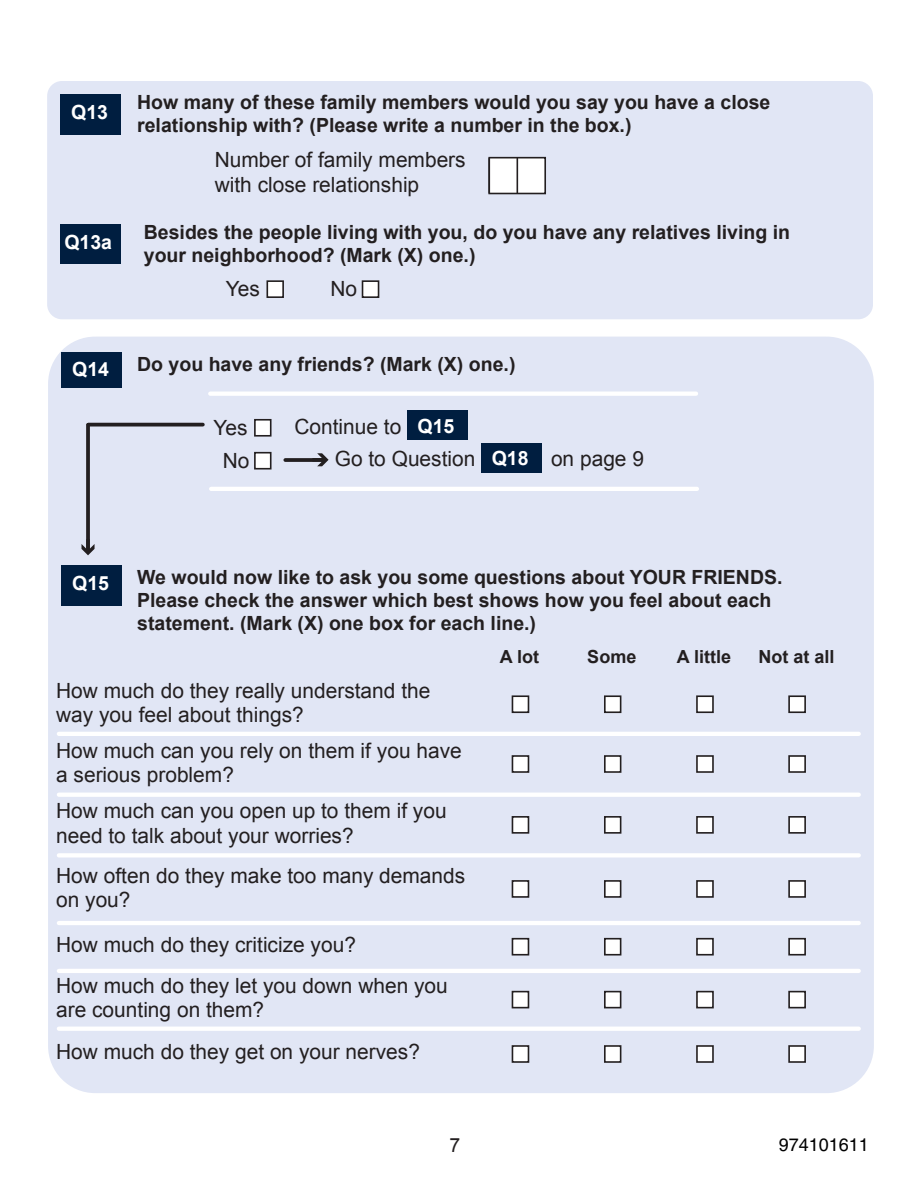
<style>
.page{position:relative;width:918px;height:1188px;background:#fff}
.page>*{position:absolute;margin:0;border:0;box-sizing:border-box;transform-origin:0 0}
.ParaStyle04-Leading{font:21px/24.2px "Arial";color:#231f20}
.ParaStyle14-Leading{font:21px "Arial";color:#231f20}
.ParaStyle12-Leading{font:21px "Arial";color:#231f20}
.ParaStyle01-Leading{font:21px "Arial";color:#231f20}
.ParaStyle30-Leading{font:21px "Arial";color:#231f20}
.ParaStyle01-Leading-2{font:700 19.5px/23.4px "Arial";color:#231f20}
.ParaStyle01-Leading-3{font:700 19.5px "Arial";color:#fff}
.ParaStyle01-Leading-4{font:19.5px "Arial";color:#231f20}
.ParaStyle01-Leading-5{font:700 18px "Arial";color:#231f20}
.t1{font:18px "Helvetica";color:#000}
</style>
<div class="page">
<div style="left:47px;top:81px;width:826px;height:238px;background:#e1e6f5;border-radius:15px"></div>
<div style="left:489px;top:158px;width:56px;height:36px;background:#fff"></div>
<div style="left:488px;top:157px;width:58px;height:37px;border:2px solid #231f20"></div>
<hr style="left:488px;top:158px;width:2px;height:35px;background:#231f20">
<hr style="left:517px;top:158px;width:1px;height:35px;background:#231f20">
<div style="left:48px;top:337px;width:826px;height:756px;background:#e1e6f5;border-radius:47px"></div>
<div style="left:255px;top:420px;width:16px;height:16px;background:#fff"></div>
<div style="left:254px;top:419px;width:18px;height:18px;border:2px solid #231f20"></div>
<div style="left:255px;top:453px;width:16px;height:16px;background:#fff"></div>
<div style="left:254px;top:452px;width:18px;height:18px;border:2px solid #231f20"></div>
<div style="left:512px;top:696px;width:16px;height:16px;background:#fff"></div>
<div style="left:512px;top:695px;width:17px;height:18px;border:2px solid #231f20"></div>
<div style="left:605px;top:696px;width:16px;height:16px;background:#fff"></div>
<div style="left:604px;top:695px;width:17px;height:18px;border:2px solid #231f20"></div>
<div style="left:697px;top:696px;width:16px;height:16px;background:#fff"></div>
<div style="left:696px;top:695px;width:18px;height:18px;border:2px solid #231f20"></div>
<div style="left:789px;top:696px;width:16px;height:16px;background:#fff"></div>
<div style="left:788px;top:695px;width:18px;height:18px;border:2px solid #231f20"></div>
<hr style="left:59px;top:732px;width:800px;height:4px;background:#fff">
<hr style="left:59px;top:793px;width:800px;height:4px;background:#fff">
<div style="left:59px;top:853px;width:800px;height:5px;background:#fff"></div>
<hr style="left:59px;top:921px;width:800px;height:4px;background:#fff">
<hr style="left:59px;top:969px;width:800px;height:4px;background:#fff">
<hr style="left:59px;top:1027px;width:800px;height:4px;background:#fff">
<div style="left:62px;top:566px;width:60px;height:40px;background:#001e40"></div>
<div style="left:512px;top:1046px;width:16px;height:16px;background:#fff"></div>
<div style="left:512px;top:1045px;width:17px;height:18px;border:2px solid #231f20"></div>
<div style="left:605px;top:1046px;width:16px;height:16px;background:#fff"></div>
<div style="left:604px;top:1045px;width:17px;height:18px;border:2px solid #231f20"></div>
<div style="left:697px;top:1046px;width:16px;height:16px;background:#fff"></div>
<div style="left:696px;top:1045px;width:18px;height:18px;border:2px solid #231f20"></div>
<div style="left:789px;top:1046px;width:16px;height:16px;background:#fff"></div>
<div style="left:788px;top:1045px;width:18px;height:18px;border:2px solid #231f20"></div>
<hr style="left:210px;top:392px;width:486px;height:4px;background:#fff">
<hr style="left:211px;top:487px;width:486px;height:4px;background:#fff">
<div style="left:407px;top:410px;width:60px;height:30px;background:#001e40"></div>
<svg style="left:285px;top:458px;width:27px;height:4px"></svg>
<div style="left:481px;top:443px;width:61px;height:29px;background:#001e40"></div>
<div style="left:512px;top:756px;width:16px;height:16px;background:#fff"></div>
<div style="left:512px;top:755px;width:17px;height:18px;border:2px solid #231f20"></div>
<div style="left:605px;top:756px;width:16px;height:16px;background:#fff"></div>
<div style="left:604px;top:755px;width:17px;height:18px;border:2px solid #231f20"></div>
<div style="left:697px;top:756px;width:16px;height:16px;background:#fff"></div>
<div style="left:696px;top:755px;width:18px;height:18px;border:2px solid #231f20"></div>
<div style="left:789px;top:756px;width:16px;height:16px;background:#fff"></div>
<div style="left:788px;top:755px;width:18px;height:18px;border:2px solid #231f20"></div>
<div style="left:512px;top:817px;width:16px;height:16px;background:#fff"></div>
<div style="left:512px;top:816px;width:17px;height:18px;border:2px solid #231f20"></div>
<div style="left:605px;top:817px;width:16px;height:16px;background:#fff"></div>
<div style="left:604px;top:816px;width:17px;height:18px;border:2px solid #231f20"></div>
<div style="left:697px;top:817px;width:16px;height:16px;background:#fff"></div>
<div style="left:696px;top:816px;width:18px;height:18px;border:2px solid #231f20"></div>
<div style="left:789px;top:817px;width:16px;height:16px;background:#fff"></div>
<div style="left:788px;top:816px;width:18px;height:18px;border:2px solid #231f20"></div>
<div style="left:512px;top:881px;width:16px;height:16px;background:#fff"></div>
<div style="left:512px;top:880px;width:17px;height:18px;border:2px solid #231f20"></div>
<div style="left:605px;top:881px;width:16px;height:16px;background:#fff"></div>
<div style="left:604px;top:880px;width:17px;height:18px;border:2px solid #231f20"></div>
<div style="left:697px;top:881px;width:16px;height:16px;background:#fff"></div>
<div style="left:696px;top:880px;width:18px;height:18px;border:2px solid #231f20"></div>
<div style="left:789px;top:881px;width:16px;height:16px;background:#fff"></div>
<div style="left:788px;top:880px;width:18px;height:18px;border:2px solid #231f20"></div>
<div style="left:512px;top:939px;width:16px;height:16px;background:#fff"></div>
<div style="left:512px;top:938px;width:17px;height:18px;border:2px solid #231f20"></div>
<div style="left:605px;top:939px;width:16px;height:16px;background:#fff"></div>
<div style="left:604px;top:938px;width:17px;height:18px;border:2px solid #231f20"></div>
<div style="left:697px;top:939px;width:16px;height:16px;background:#fff"></div>
<div style="left:696px;top:938px;width:18px;height:18px;border:2px solid #231f20"></div>
<div style="left:789px;top:939px;width:16px;height:16px;background:#fff"></div>
<div style="left:788px;top:938px;width:18px;height:18px;border:2px solid #231f20"></div>
<div style="left:512px;top:992px;width:16px;height:16px;background:#fff"></div>
<div style="left:512px;top:991px;width:17px;height:17px;border:2px solid #231f20"></div>
<div style="left:605px;top:992px;width:16px;height:16px;background:#fff"></div>
<div style="left:604px;top:991px;width:17px;height:17px;border:2px solid #231f20"></div>
<div style="left:697px;top:992px;width:16px;height:16px;background:#fff"></div>
<div style="left:696px;top:991px;width:18px;height:17px;border:2px solid #231f20"></div>
<div style="left:789px;top:992px;width:16px;height:16px;background:#fff"></div>
<div style="left:788px;top:991px;width:18px;height:17px;border:2px solid #231f20"></div>
<div style="left:62px;top:352px;width:60px;height:36px;background:#001e40"></div>
<svg style="left:86px;top:425px;width:4px;height:114px"></svg>
<svg style="left:89px;top:423px;width:114px;height:4px"></svg>
<div style="left:61px;top:224px;width:60px;height:40px;background:#001e40"></div>
<div style="left:267px;top:281px;width:16px;height:16px;background:#fff"></div>
<div style="left:266px;top:280px;width:18px;height:18px;border:2px solid #231f20"></div>
<div style="left:363px;top:281px;width:16px;height:16px;background:#fff"></div>
<div style="left:362px;top:280px;width:17px;height:18px;border:2px solid #231f20"></div>
<div style="left:61px;top:94px;width:60px;height:40px;background:#001e40"></div>
<svg style="left:312px;top:453px;width:17px;height:13px"></svg>
<svg style="left:82px;top:539px;width:13px;height:16px"></svg>
<p class="ParaStyle01-Leading-3" style="left:71px;top:99px;width:38px">Q13</p>
<p class="ParaStyle01-Leading-3" style="left:64px;top:229px;width:49px">Q13a</p>
<p class="ParaStyle01-Leading-3" style="left:72px;top:357px;width:38px">Q14</p>
<p class="ParaStyle01-Leading-2" style="left:137px;top:91px;width:635px">How many of these family members would you say you have a close relationship with? (Please write a number in the box.)</p>
<p class="ParaStyle04-Leading" style="left:215px;top:148px;width:252px">Number of family members with close relationship</p>
<p class="ParaStyle01-Leading-2" style="left:144px;top:221px;width:648px">Besides the people living with you, do you have any relatives living in your neighborhood? (Mark (X) one.)</p>
<p class="ParaStyle01-Leading" style="left:226px;top:275px;width:36px">Yes</p>
<p class="ParaStyle01-Leading" style="left:331px;top:275px;width:28px">No</p>
<p class="ParaStyle01-Leading-2" style="left:137px;top:353px;width:380px">Do you have any friends? (Mark (X) one.)</p>
<p class="ParaStyle01-Leading" style="left:214px;top:414px;width:36px">Yes</p>
<p class="ParaStyle01-Leading" style="left:223px;top:447px;width:28px">No</p>
<p class="ParaStyle01-Leading" style="left:294px;top:413px;width:108px">Continue to</p>
<p class="ParaStyle01-Leading-3" style="left:418px;top:414px;width:38px">Q15</p>
<p class="ParaStyle30-Leading" style="left:335px;top:445px;width:142px">Go to Question</p>
<p class="ParaStyle01-Leading-3" style="left:492px;top:445px;width:38px">Q18</p>
<p class="ParaStyle30-Leading" style="left:551px;top:445px;width:95px">on page 9</p>
<p class="ParaStyle01-Leading-3" style="left:72px;top:571px;width:38px">Q15</p>
<p class="ParaStyle01-Leading-2" style="left:137px;top:566px;width:647px">We would now like to ask you some questions about YOUR FRIENDS.<br>Please check the answer which best shows how you feel about each statement. (Mark (X) one box for each line.)</p>
<p class="ParaStyle01-Leading-5" style="left:500px;top:645px;width:41px">A lot</p>
<p class="ParaStyle01-Leading-5" style="left:587px;top:645px;width:51px">Some</p>
<p class="ParaStyle01-Leading-5" style="left:677px;top:645px;width:56px">A little</p>
<p class="ParaStyle01-Leading-5" style="left:758px;top:645px;width:78px">Not at all</p>
<p class="ParaStyle04-Leading" style="left:56px;top:679px;width:376px">How much do they really understand the way you feel about things?</p>
<p class="ParaStyle04-Leading" style="left:56px;top:738px;width:407px">How much can you rely on them if you have a serious problem?</p>
<p class="ParaStyle04-Leading" style="left:56px;top:799px;width:392px">How much can you open up to them if you need to talk about your worries?</p>
<p class="ParaStyle04-Leading" style="left:56px;top:863px;width:411px">How often do they make too many demands on you?</p>
<p class="ParaStyle12-Leading" style="left:56px;top:931px;width:301px">How much do they criticize you?</p>
<p class="ParaStyle04-Leading" style="left:56px;top:974px;width:393px">How much do they let you down when you are counting on them?</p>
<p class="ParaStyle14-Leading" style="left:56px;top:1038px;width:365px">How much do they get on your nerves?</p>
<p class="ParaStyle01-Leading-4" style="left:450px;top:1132px;width:12px">7</p>
<p class="t1" style="left:779px;top:1135px;width:92px">974101611</p>
</div>
